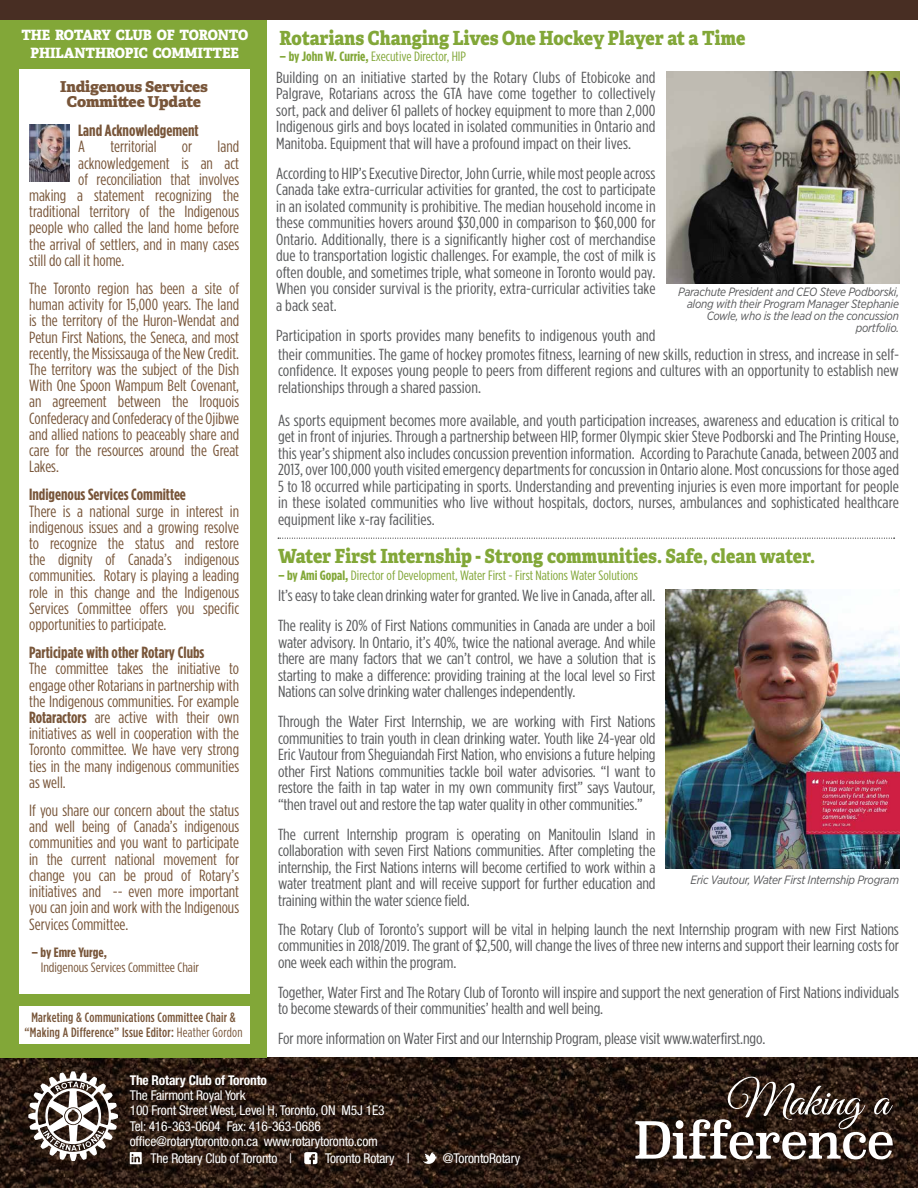
<style>
.page{position:relative;width:918px;height:1188px;background:#fff}
.page>*{position:absolute;margin:0;border:0;box-sizing:border-box;transform-origin:0 0}
.t1{font:800 19.5px "Adelle";letter-spacing:.005em;color:#82a738;scale:.9 1}
.t2{font:16.2px/16.2px "Gotham Condensed";color:#785539;text-align:justify;scale:1.05 1}
.t3{font:700 16.2px "Gotham Condensed";color:#785539;scale:1.05 1}
.t4{font:16.05px/16.5px "Gotham Condensed";letter-spacing:-.005em;color:#58595b;text-align:justify;scale:1.1 1}
.t5{font:800 15px/15px "Adelle";letter-spacing:-.01em;color:#785539;text-align:center}
.t6{font:800 14.1px/18px "Adelle";letter-spacing:-.01em;color:#fff;text-align:center;scale:.95 1}
.t7{font:condensed 13.5px/15.3px "Helvetica Neue";letter-spacing:-.015em;color:#fff}
.t8{font:13.5px "Gotham Condensed";color:#82a738;scale:1.1 1}
.t9{font:500 13.5px/15px "Gotham Condensed";letter-spacing:.02em;color:#785539;text-align:center}
.t10{font:13.5px "Gotham Condensed";color:#785539;scale:1.1 1}
.t11{font:700 condensed 13.5px "Helvetica Neue";letter-spacing:-.015em;color:#fff}
.t12{font:700 13.5px "Gotham Condensed";letter-spacing:-.005em;color:#785539;scale:1.1 1}
.t13{font:italic 12px/12px "Gotham Narrow";letter-spacing:-.02em;color:#58595b;text-align:right}
.s1{font-weight:700}
.s2{font-weight:400}
</style>
<div class="page">
<svg style="left:0;top:1057px;width:918px;height:131px;background:#291a11"></svg>
<svg style="left:28px;top:1071px;width:90px;height:90px"></svg>
<div style="left:0;top:19px;width:266px;height:1038px;background:#82a738"></div>
<div style="left:0;top:0;width:918px;height:19px;background:#482e23"></div>
<div style="left:19px;top:69px;width:230px;height:925px;background:#fff"></div>
<div style="left:19px;top:1006px;width:230px;height:38px;background:#fff"></div>
<svg style="left:635px;top:1068px;width:258px;height:91px"></svg>
<svg style="left:304px;top:1152px;width:13px;height:12px"></svg>
<svg style="left:423px;top:1152px;width:14px;height:14px"></svg>
<svg style="left:130px;top:1152px;width:12px;height:12px"></svg>
<img style="left:30px;top:125px;width:40px;height:57px">
<svg style="left:278px;top:538px;width:617px;height:1px"></svg>
<img style="left:665px;top:589px;width:234px;height:279px">
<img style="left:667px;top:71px;width:232px;height:213px">
<p class="t6" style="left:21px;top:26px;width:240px">THE ROTARY CLUB OF TORONTO<br>PHILANTHROPIC COMMITTEE</p>
<p class="t5" style="left:60px;top:79px;width:149px">Indigenous Services<br>Committee Update</p>
<p class="t3" style="left:78px;top:121px;width:116px">Land Acknowledgement</p>
<p class="t2" style="left:78px;top:138px;width:8px">A</p>
<p class="t2" style="left:110px;top:138px;width:45px">territorial</p>
<p class="t2" style="left:182px;top:138px;width:11px">or</p>
<p class="t2" style="left:218px;top:138px;width:22px">land</p>
<p class="t2" style="left:78px;top:155px;width:155px">acknowledgement is an act</p>
<p class="t2" style="left:78px;top:171px;width:155px">of reconciliation that involves</p>
<p class="t2" style="left:29px;top:187px;width:201px">making a statement recognizing the</p>
<p class="t2" style="left:29px;top:203px;width:201px">traditional territory of the Indigenous</p>
<p class="t2" style="left:29px;top:219px;width:202px">people who called the land home before</p>
<p class="t2" style="left:29px;top:236px;width:201px">the arrival of settlers, and in many cases</p>
<p class="t2" style="left:29px;top:252px;width:92px">still do call it home.</p>
<p class="t2" style="left:29px;top:280px;width:202px">The Toronto region has been a site of human activity for 15,000 years. The land is the territory of the Huron-Wendat and Petun First Nations, the Seneca, and most recently, the Mississauga of the New Credit.<br>The territory was the subject of the Dish With One Spoon Wampum Belt Covenant, an agreement between the Iroquois Confederacy and Confederacy of the Ojibwe and allied nations to peaceably share and care for the resources around the Great Lakes.</p>
<p class="t3" style="left:29px;top:486px;width:151px">Indigenous Services Committee</p>
<p class="t2" style="left:29px;top:503px;width:202px">There is a national surge in interest in indigenous issues and a growing resolve to recognize the status and restore the dignity of Canada’s indigenous communities. Rotary is playing a leading role in this change and the Indigenous Services Committee offers you specific opportunities to participate.</p>
<p class="t3" style="left:29px;top:643px;width:168px">Participate with other Rotary Clubs</p>
<p class="t2" style="left:29px;top:660px;width:202px">The committee takes the initiative to engage other Rotarians in partnership with the Indigenous communities. For example <span class="s1">Rotaractors</span> are active with their own initiatives as well in cooperation with the Toronto committee. We have very strong ties in the many indigenous communities as well.</p>
<p class="t2" style="left:29px;top:802px;width:202px">If you share our concern about the status and well being of Canada’s indigenous communities and you want to participate in the current national movement for change you can be proud of Rotary’s initiatives and -- even more important you can join and work with the Indigenous Services Committee.</p>
<p class="t12" style="left:31px;top:945px;width:70px">– by Emre Yurge,</p>
<p class="t10" style="left:41px;top:960px;width:146px">Indigenous Services Committee Chair</p>
<p class="t9" style="left:25px;top:1009px;width:220px">Marketing &amp; Communications Committee Chair &amp; “Making A Difference” Issue Editor: <span class="s2">Heather Gordon</span></p>
<p class="t1" style="left:280px;top:25px;width:519px">Rotarians Changing Lives One Hockey Player at a Time</p>
<p class="t8" style="left:280px;top:49px;width:171px"><span class="s1">– by John W. Currie,</span> Executive Director, HIP</p>
<p class="t4" style="left:276px;top:69px;width:346px">Building on an initiative started by the Rotary Clubs of Etobicoke and Palgrave, Rotarians across the GTA have come together to collectively sort, pack and deliver 61 pallets of hockey equipment to more than 2,000<br>Indigenous girls and boys located in isolated communities in Ontario and Manitoba. Equipment that will have a profound impact on their lives.</p>
<p class="t4" style="left:276px;top:165px;width:346px">According to HIP’s Executive Director, John Currie, while most people across Canada take extra-curricular activities for granted, the cost to participate in an isolated community is prohibitive. The median household income in these communities hovers around $30,000 in comparison to $60,000 for Ontario. Additionally, there is a significantly higher cost of merchandise due to transportation logistic challenges. For example, the cost of milk is often double, and sometimes triple, what someone in Toronto would pay.<br>When you consider survival is the priority, extra-curricular activities take a back seat.</p>
<p class="t4" style="left:276px;top:327px;width:346px">Participation in sports provides many benefits to indigenous youth and</p>
<p class="t13" style="left:678px;top:286px;width:222px">Parachute President and CEO Steve Podborski, along with their Program Manager Stephanie Cowle, who is the lead on the concussion portfolio.</p>
<p class="t4" style="left:278px;top:346px;width:566px">their communities. The game of hockey promotes fitness, learning of new skills, reduction in stress, and increase in self&shy;confidence. It exposes young people to peers from different regions and cultures with an opportunity to establish new relationships through a shared passion.</p>
<p class="t4" style="left:278px;top:412px;width:566px">As sports equipment becomes more available, and youth participation increases, awareness and education is critical to get in front of injuries. Through a partnership between HIP, former Olympic skier Steve Podborski and The Printing House, this year’s shipment also includes concussion prevention information. According to Parachute Canada, between 2003 and 2013, over 100,000 youth visited emergency departments for concussion in Ontario alone. Most concussions for those aged 5 to 18 occurred while participating in sports. Understanding and preventing injuries is even more important for people in these isolated communities who live without hospitals, doctors, nurses, ambulances and sophisticated healthcare equipment like x-ray facilities.</p>
<p class="t1" style="left:278px;top:543px;width:598px">Water First Internship - Strong communities. Safe, clean water.</p>
<p class="t8" style="left:278px;top:568px;width:329px"><span class="s1">– by Ami Gopal,</span> Director of Development, Water First - First Nations Water Solutions</p>
<p class="t4" style="left:278px;top:580px;width:345px;line-height:30px">It’s easy to take clean drinking water for granted. We live in Canada, after all.<br>The reality is 20% of First Nations communities in Canada are under a boil</p>
<p class="t4" style="left:278px;top:634px;width:345px">water advisory. In Ontario, it’s 40%, twice the national average. And while there are many factors that we can’t control, we have a solution that is starting to make a difference: providing training at the local level so First Nations can solve drinking water challenges independently.</p>
<p class="t4" style="left:278px;top:713px;width:345px">Through the Water First Internship, we are working with First Nations communities to train youth in clean drinking water. Youth like 24-year old Eric Vautour from Sheguiandah First Nation, who envisions a future helping other First Nations communities tackle boil water advisories. “I want to restore the faith in tap water in my own community first” says Vautour, “then travel out and restore the tap water quality in other communities.”</p>
<p class="t4" style="left:278px;top:825px;width:345px">The current Internship program is operating on Manitoulin Island in collaboration with seven First Nations communities. After completing the internship, the First Nations interns will become certified to work within a water treatment plant and will receive support for further education and training within the water science field.</p>
<p class="t13" style="left:691px;top:874px;width:210px">Eric Vautour, Water First Internship Program</p>
<p class="t4" style="left:278px;top:921px;width:566px">The Rotary Club of Toronto’s support will be vital in helping launch the next Internship program with new First Nations communities in 2018/2019. The grant of $2,500, will change the lives of three new interns and support their learning costs for one week each within the program.</p>
<p class="t4" style="left:278px;top:984px;width:566px">Together, Water First and The Rotary Club of Toronto will inspire and support the next generation of First Nations individuals to become stewards of their communities’ health and well being.</p>
<p class="t4" style="left:278px;top:1030px;width:445px">For more information on Water First and our Internship Program, please visit www.waterfirst.ngo.</p>
<p class="t11" style="left:130px;top:1072px;width:139px">The Rotary Club of Toronto</p>
<p class="t7" style="left:130px;top:1088px;width:256px">The Fairmont Royal York<br>100 Front Street West, Level H, Toronto, ON M5J 1E3<br>Tel: 416-363-0604 Fax: 416-363-0686 office@rotarytoronto.on.ca www.rotarytoronto.com</p>
<p class="t7" style="left:151px;top:1150px;width:143px">The Rotary Club of Toronto |</p>
<p class="t7" style="left:325px;top:1150px;width:86px">Toronto Rotary |</p>
<p class="t7" style="left:443px;top:1150px;width:79px">@TorontoRotary</p>
</div>
